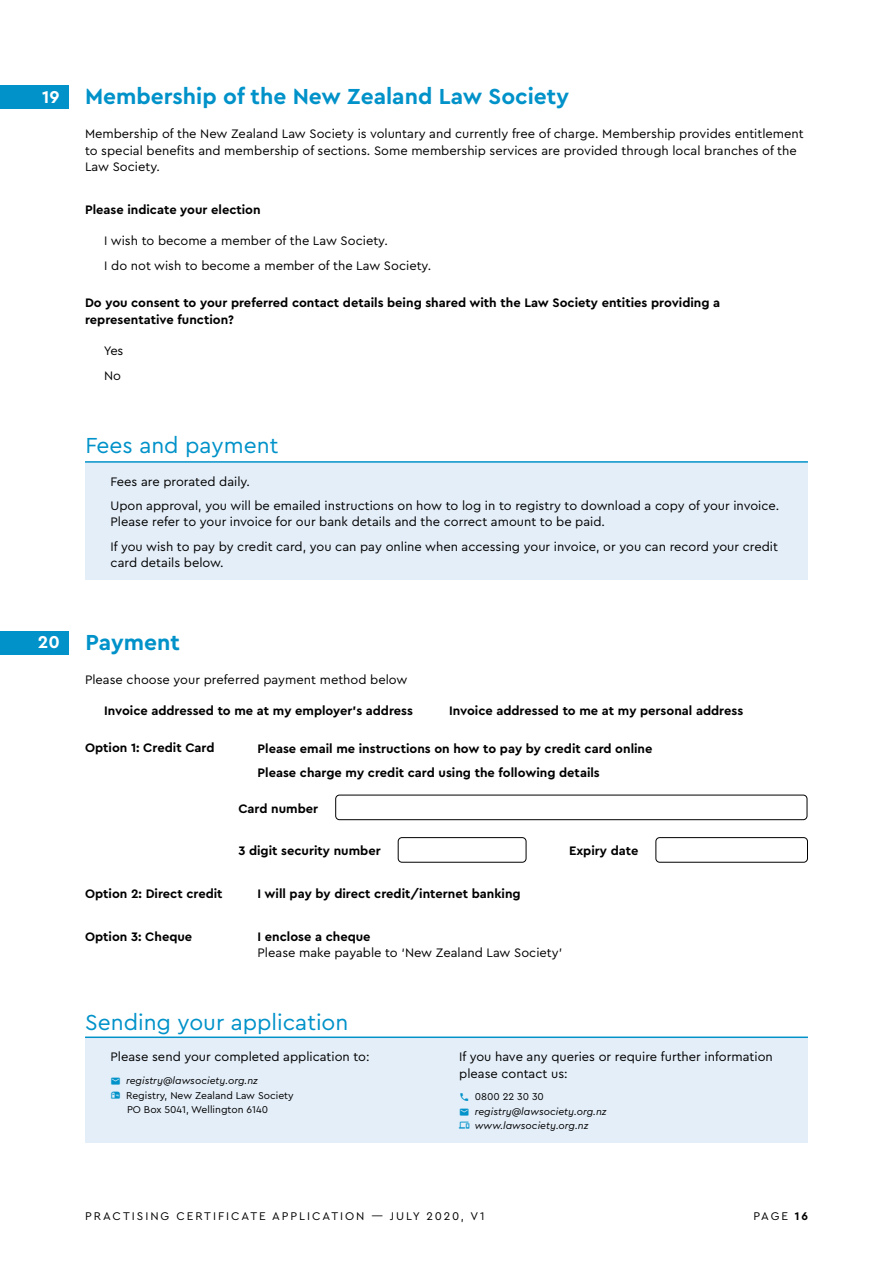
<style>
.page{position:relative;width:893px;height:1263px;background:#fff}
.page>*{position:absolute;margin:0;border:0;box-sizing:border-box;transform-origin:0 0}
.t1{font:700 22.8px "Cera PRO";color:#0092c9}
.t2{font:22.8px "Cera PRO";color:#0092c9}
.t3{font:12.9px/16.4px "Cera PRO";color:#000}
.t4{font:700 12.9px/16.4px "Cera PRO";color:#000}
.t5{font:11.7px "Cera PRO";letter-spacing:.17em;color:#000}
.t6{font:italic 10.35px/14.5px "Cera PRO";color:#000}
.t7{font:10.35px/14.5px "Cera PRO";color:#000}
.s1{font-size:18px;color:#fff}
.s2{font-weight:700}
</style>
<div class="page">
<div style="left:85px;top:462px;width:723px;height:118px;background:#e4eef8"></div>
<div style="left:0;top:85px;width:68px;height:24px;background:#0092c9"></div>
<div style="left:0;top:631px;width:68px;height:23px;background:#0092c9"></div>
<hr style="left:85px;top:461px;width:723px;height:2px;background:#0092c9">
<div style="left:85px;top:1038px;width:723px;height:105px;background:#e4eef8"></div>
<hr style="left:85px;top:1036px;width:723px;height:2px;background:#0092c9">
<div style="left:655px;top:837px;width:153px;height:26px;border:1px solid #000;border-radius:4px"></div>
<div style="left:335px;top:795px;width:472px;height:25px;border:1px solid #000;border-radius:4px"></div>
<div style="left:398px;top:837px;width:128px;height:26px;border:1px solid #000;border-radius:4px"></div>
<h1 class="t1" style="left:42px;top:82px;width:528px"><span class="s1">19</span> Membership of the New Zealand Law Society</h1>
<p class="t3" style="left:85px;top:125px;width:720px">Membership of the New Zealand Law Society is voluntary and currently free of charge. Membership provides entitlement to special benefits and membership of sections. Some membership services are provided through local branches of the<br>Law Society.</p>
<p class="t4" style="left:85px;top:201px;width:177px">Please indicate your election</p>
<p class="t3" style="left:104px;top:227px;width:328px;line-height:25.5px">I wish to become a member of the Law Society.<br>I do not wish to become a member of the Law Society.</p>
<p class="t4" style="left:85px;top:294px;width:637px">Do you consent to your preferred contact details being shared with the Law Society entities providing a representative function?</p>
<p class="t3" style="left:104px;top:342px;width:21px">Yes</p>
<p class="t3" style="left:104px;top:367px;width:18px">No</p>
<h1 class="t2" style="left:85px;top:431px;width:194px">Fees and payment</h1>
<p class="t3" style="left:111px;top:468px;width:670px;line-height:24.5px">Fees are prorated daily.<br>Upon approval, you will be emailed instructions on how to log in to registry to download a copy of your invoice.</p>
<p class="t3" style="left:111px;top:509px;width:669px;line-height:24.5px">Please refer to your invoice for our bank details and the correct amount to be paid.<br>If you wish to pay by credit card, you can pay online when accessing your invoice, or you can record your credit</p>
<p class="t3" style="left:111px;top:554px;width:115px">card details below.</p>
<h1 class="t1" style="left:38px;top:627px;width:144px"><span class="s1">20</span> Payment</h1>
<p class="t3" style="left:85px;top:671px;width:324px">Please choose your preferred payment method below</p>
<p class="t4" style="left:104px;top:702px;width:310px">Invoice addressed to me at my employer’s address</p>
<p class="t4" style="left:449px;top:702px;width:295px">Invoice addressed to me at my personal address</p>
<p class="t4" style="left:85px;top:739px;width:131px">Option 1: Credit Card</p>
<p class="t4" style="left:258px;top:740px;width:396px">Please email me instructions on how to pay by credit card online</p>
<p class="t4" style="left:258px;top:764px;width:344px">Please charge my credit card using the following details</p>
<p class="t4" style="left:238px;top:800px;width:81px">Card number</p>
<p class="t4" style="left:238px;top:842px;width:144px">3 digit security number</p>
<p class="t4" style="left:569px;top:842px;width:71px">Expiry date</p>
<p class="t4" style="left:85px;top:885px;width:139px">Option 2: Direct credit</p>
<p class="t4" style="left:258px;top:885px;width:265px">I will pay by direct credit/internet banking</p>
<p class="t4" style="left:85px;top:927px;width:109px">Option 3: Cheque</p>
<p class="t4" style="left:258px;top:928px;width:115px">I enclose a cheque</p>
<p class="t3" style="left:258px;top:944px;width:306px">Please make payable to ‘New Zealand Law Society’</p>
<h1 class="t2" style="left:85px;top:1007px;width:265px">Sending your application</h1>
<p class="t3" style="left:111px;top:1048px;width:261px">Please send your completed application to:</p>
<p class="t6" style="left:126px;top:1073px;width:133px">registry@lawsociety.org.nz</p>
<p class="t7" style="left:126px;top:1087px;width:169px">Registry, New Zealand Law Society<br>PO Box 5041, Wellington 6140</p>
<p class="t3" style="left:459px;top:1048px;width:315px">If you have any queries or require further information please contact us:</p>
<p class="t7" style="left:475px;top:1089px;width:71px">0800 22 30 30</p>
<p class="t6" style="left:475px;top:1104px;width:133px">registry@lawsociety.org.nz www.lawsociety.org.nz</p>
<p class="t5" style="left:85px;top:1209px;width:401px">PRACTISING CERTIFICATE APPLICATION — JULY 2020, V1</p>
<p class="t5" style="left:753px;top:1209px;width:56px">PAGE <span class="s2">16</span></p>
</div>
